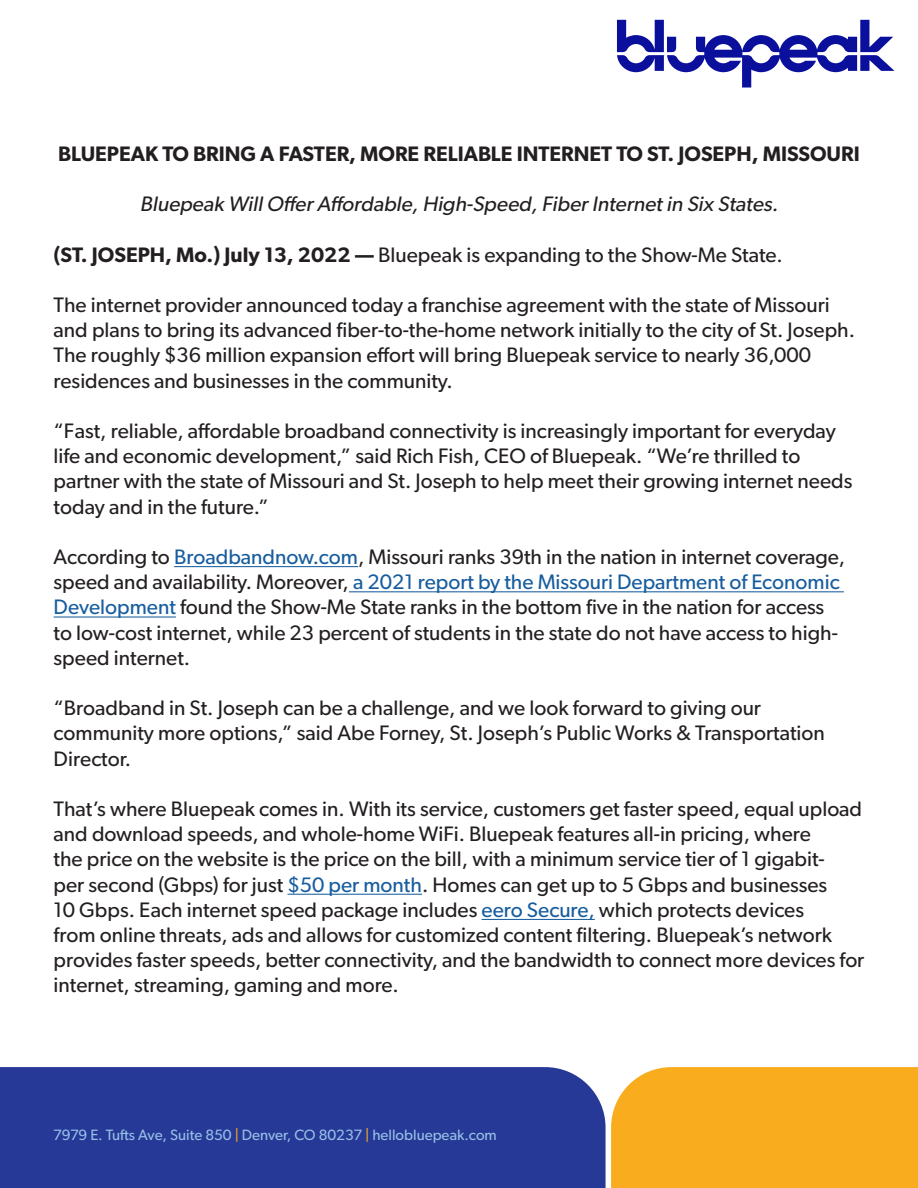
<style>
.page{position:relative;width:918px;height:1188px;background:#fff}
.page>*{position:absolute;margin:0;border:0;box-sizing:border-box;transform-origin:0 0}
.t1{font:21px/25.2px "Gibson";color:#231f20}
.t2{font:italic 21px "Gibson";color:#231f20}
.t3{font:600 21px "Gibson";color:#231f20}
.t4{font:15px "Gibson";color:#97bfe6}
.s1{font-weight:600}
.s2{color:#175d9e}
.s3{color:#faad1e}
</style>
<div class="page">
<svg style="left:617px;top:20px;width:278px;height:68px"></svg>
<div style="left:0;top:1067px;width:606px;height:121px;background:#263996"></div>
<div style="left:611px;top:1067px;width:307px;height:121px;background:#f9ac1d"></div>
<hr style="left:174px;top:566px;width:184px;height:1px;background:#175d9e">
<hr style="left:349px;top:591px;width:495px;height:1px;background:#175d9e">
<hr style="left:54px;top:616px;width:122px;height:2px;background:#175d9e">
<hr style="left:288px;top:894px;width:134px;height:1px;background:#175d9e">
<hr style="left:482px;top:919px;width:113px;height:1px;background:#175d9e">
<p class="t3" style="left:58px;top:141px;width:803px">BLUEPEAK TO BRING A FASTER, MORE RELIABLE INTERNET TO ST. JOSEPH, MISSOURI</p>
<p class="t2" style="left:140px;top:191px;width:644px">Bluepeak WillOfferAffordable,High-Speed,FiberInternetin Six States.</p>
<p class="t1" style="left:54px;top:241px;width:731px"><span class="s1">(ST. JOSEPH, Mo.) July 13, 2022 —</span> Bluepeak is expanding to the Show-Me State.</p>
<p class="t1" style="left:54px;top:292px;width:803px">The internet provider announced today a franchise agreement with the state of Missouri and plans to bring its advanced fiber-to-the-home network initially to the city of St. Joseph.<br>The roughly $36 million expansion effort will bring Bluepeak service to nearly 36,000 residences and businesses in the community.</p>
<p class="t1" style="left:54px;top:418px;width:800px">“Fast, reliable, affordable broadband connectivity is increasingly important for everyday life and economic development,” said Rich Fish, CEO of Bluepeak. “We’re thrilled to partner with the state of Missouri and St. Joseph to help meet their growing internet needs today and in the future.”</p>
<p class="t1" style="left:54px;top:544px;width:793px">According to <span class="s2">Broadbandnow.com</span>, Missouri ranks 39th in the nation in internet coverage, speed and availability. Moreover, <span class="s2">a 2021 report by the Missouri Department of Economic Development</span> found the Show-Me State ranks in the bottom five in the nation for access to low-cost internet, while 23 percent of students in the state do not have access to high&shy;speed internet.</p>
<p class="t1" style="left:54px;top:695px;width:773px">“Broadband in St. Joseph can be a challenge, and we look forward to giving our community more options,” said Abe Forney, St. Joseph’s Public Works &amp; Transportation<br>Director.</p>
<p class="t1" style="left:54px;top:796px;width:812px">That’s where Bluepeak comes in. With its service, customers get faster speed, equal upload and download speeds, and whole-home WiFi. Bluepeak features all-in pricing, where<br>the price on the website is the price on the bill, with a minimum service tier of 1 gigabit-<br>per second (Gbps) for just <span class="s2">$50 per month</span>. Homes can get up to 5 Gbps and businesses<br>10 Gbps. Each internet speed package includes <span class="s2">eero Secure,</span> which protects devices<br>from online threats, ads and allows for customized content filtering. Bluepeak’s network provides faster speeds, better connectivity, and the bandwidth to connect more devices for internet, streaming, gaming and more.</p>
<p class="t4" style="left:53px;top:1125px;width:445px">7979 E. Tufts Ave, Suite 850 <span class="s3">|</span> Denver, CO 80237 <span class="s3">|</span> hellobluepeak.com</p>
</div>
